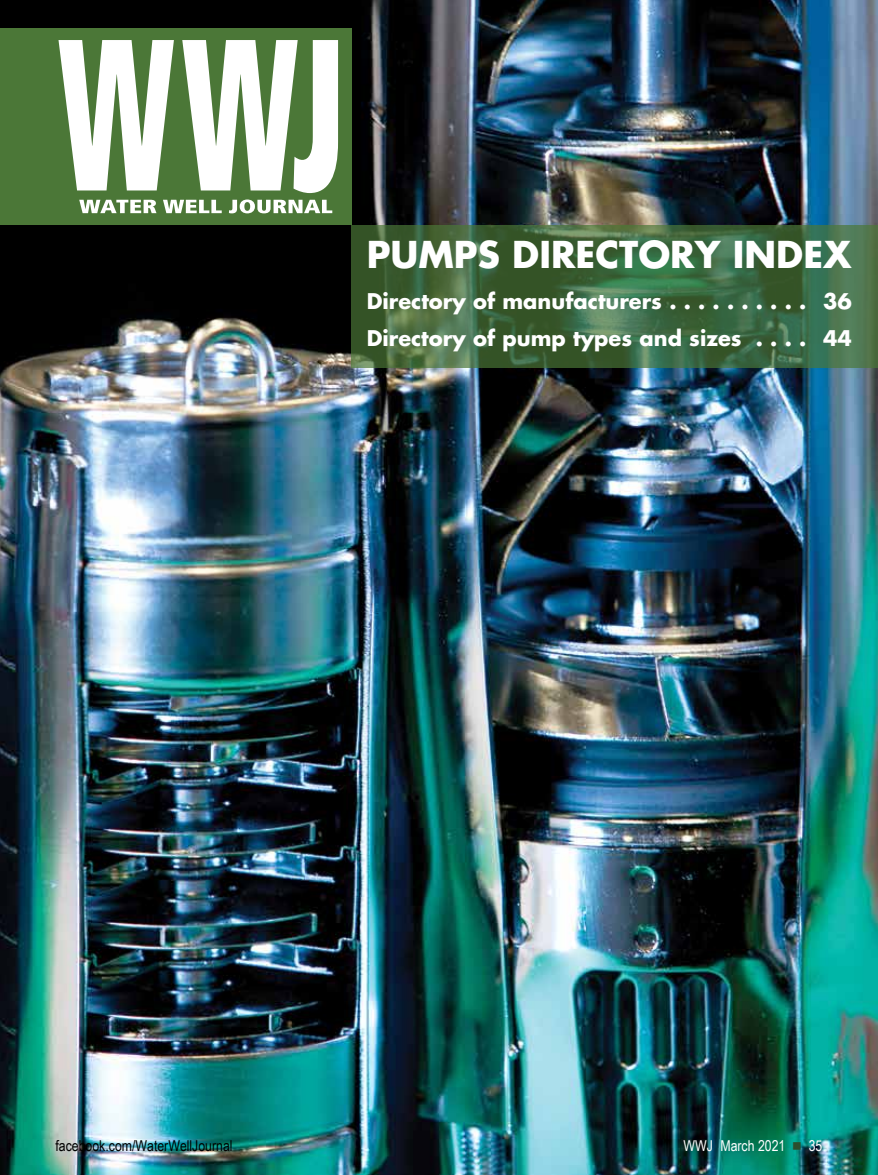
<style>
.page{position:relative;width:878px;height:1175px;background:#fff}
.page>*{position:absolute;margin:0;border:0;box-sizing:border-box;transform-origin:0 0}
.t1{font:700 36px "Futura Std";color:#fff}
.t2{font:700 21px/37.5px "Futura Std";color:#fff}
.t3{font:15px "Arial Narrow";color:#000}
.t4{font:15px "Arial Narrow";color:#fff}
.s1{font-family:"Universal Newswith Comm Pi";color:#2b4e2d}
</style>
<div class="page">
<img style="left:0;top:0;width:878px;height:1174px">
<div style="left:0;top:28px;width:352px;height:196px;background:#4b7737"></div>
<svg style="left:58px;top:40px;width:280px;height:153px;fill:#fff"></svg>
<svg style="left:79px;top:199px;width:253px;height:14px"></svg>
<svg style="left:352px;top:225px;width:526px;height:142px;background:#40683f"></svg>
<h1 class="t1" style="left:367px;top:231px;width:486px">PUMPS DIRECTORY INDEX</h1>
<p class="t2" style="left:366px;top:282px;width:486px">Directory of manufacturers . . . . . . . . . . 36<br>Directory of pump types and sizes . . . . 44</p>
<p class="t3" style="left:56px;top:1134px;width:179px">facebook.com/WaterWellJournal</p>
<p class="t4" style="left:683px;top:1134px;width:140px">WWJ March 2021 <span class="s1">n</span> 35</p>
</div>
